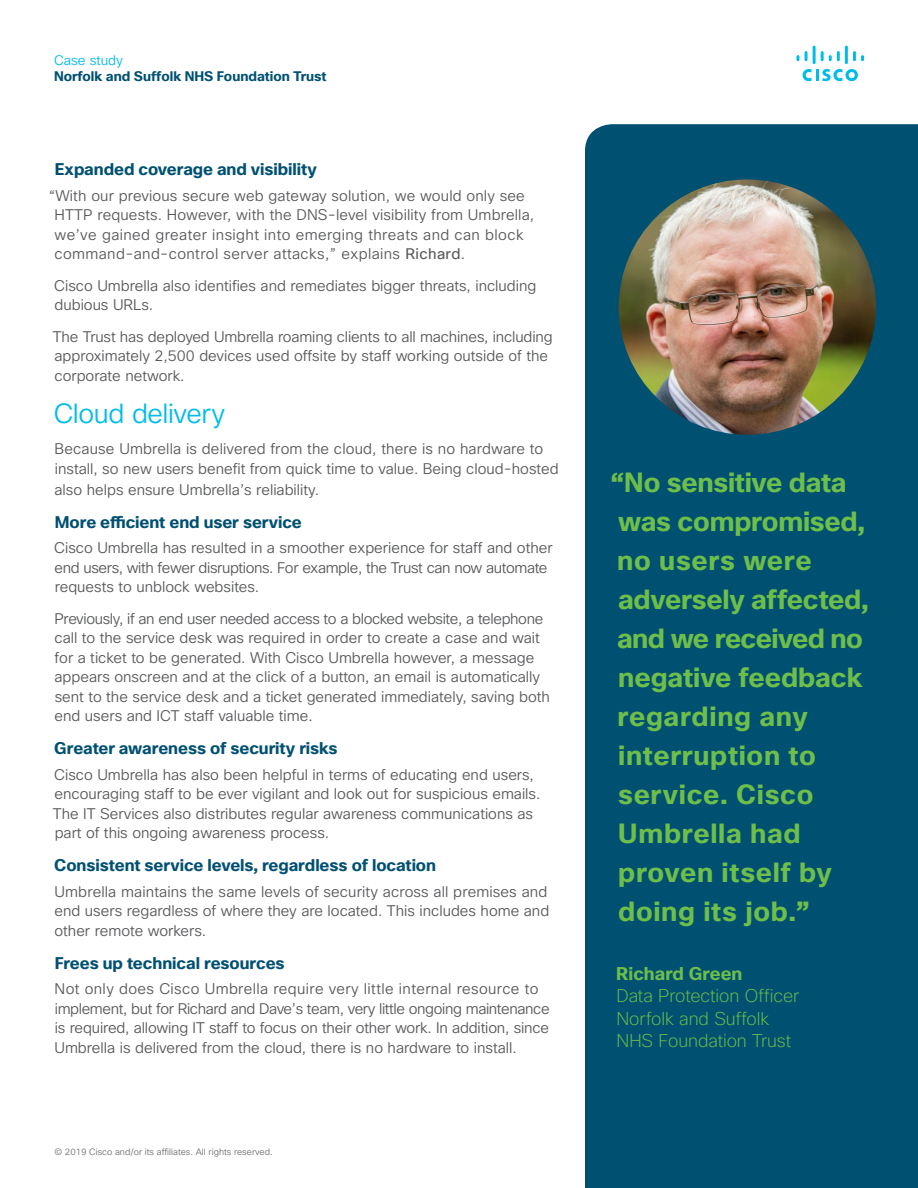
<style>
.page{position:relative;width:918px;height:1188px;background:#fff}
.page>*{position:absolute;margin:0;border:0;box-sizing:border-box;transform-origin:0 0}
.t1{font:700 27px/39px "Cisco Sans";letter-spacing:.01em;color:#6ebe4a}
.t2{font:300 27px "Cisco Sans";letter-spacing:-.015em;color:#00bceb}
.t3{font:200 18px/22.5px "Cisco Sans";letter-spacing:-.005em;color:#6ebe4a}
.t4{font:700 18px "Cisco Sans";letter-spacing:.005em;color:#6ebe4a}
.t5{font:700 16.5px "Cisco Sans";letter-spacing:-.005em;color:#005072}
.t6{font:300 15px/19.5px "Cisco Sans";color:#58595b}
.t7{font:700 13.5px "Cisco Sans";color:#005072}
.t8{font:300 13.5px "Cisco Sans";color:#00bceb}
.t9{font:300 9px "Cisco Sans";color:#6d6e71}
.s1{font-family:"Cisco Sans TT";font-weight:400}
</style>
<div class="page">
<svg style="left:803px;top:69px;width:55px;height:12px"></svg>
<svg style="left:797px;top:55px;width:2px;height:6px"></svg>
<svg style="left:805px;top:51px;width:3px;height:10px"></svg>
<hr style="left:813px;top:46px;width:3px;height:18px;background:#00bceb">
<svg style="left:821px;top:51px;width:19px;height:10px"></svg>
<hr style="left:845px;top:46px;width:3px;height:18px;background:#00bceb">
<svg style="left:853px;top:51px;width:11px;height:10px"></svg>
<div style="left:585px;top:124px;width:333px;height:1064px;background:#005072"></div>
<img style="left:619px;top:179px;width:257px;height:256px">
<p class="t8" style="left:54px;top:51px;width:71px">Case study</p>
<p class="t7" style="left:54px;top:67px;width:274px">Norfolk and Suffolk NHS Foundation Trust</p>
<p class="t5" style="left:55px;top:158px;width:264px">Expanded coverage and visibility</p>
<p class="t6" style="left:54px;top:186px;width:481px;text-indent:-6px">“With our previous secure web gateway solution, we would only see HTTP requests. However, with the DNS-level visibility from Umbrella, we’ve gained greater insight into emerging threats and can block command-and-control server attacks,” explains <span class="s1">Richard</span>.</p>
<p class="t6" style="left:54px;top:276px;width:484px">Cisco Umbrella also identifies and remediates bigger threats, including dubious URLs.</p>
<p class="t6" style="left:53px;top:327px;width:501px">The Trust has deployed Umbrella roaming clients to all machines, including approximately 2,500 devices used offsite by staff working outside of the corporate network.</p>
<h1 class="t2" style="left:54px;top:396px;width:173px">Cloud delivery</h1>
<p class="t6" style="left:55px;top:439px;width:506px;line-height:20.2px">Because Umbrella is delivered from the cloud, there is no hardware to install, so new users benefit from quick time to value. Being cloud-hosted also helps ensure Umbrella’s reliability.</p>
<p class="t5" style="left:55px;top:511px;width:249px">More efficient end user service</p>
<p class="t6" style="left:54px;top:538px;width:500px">Cisco Umbrella has resulted in a smoother experience for staff and other end users, with fewer disruptions. For example, the Trust can now automate requests to unblock websites.</p>
<p class="t6" style="left:55px;top:609px;width:497px">Previously, if an end user needed access to a blocked website, a telephone call to the service desk was required in order to create a case and wait for a ticket to be generated. With Cisco Umbrella however, a message appears onscreen and at the click of a button, an email is automatically sent to the service desk and a ticket generated immediately, saving both end users and ICT staff valuable time.</p>
<p class="t5" style="left:54px;top:737px;width:285px">Greater awareness of security risks</p>
<p class="t6" style="left:53px;top:765px;width:489px">Cisco Umbrella has also been helpful in terms of educating end users, encouraging staff to be ever vigilant and look out for suspicious emails.<br>The IT Services also distributes regular awareness communications as part of this ongoing awareness process.</p>
<p class="t5" style="left:54px;top:854px;width:383px">Consistent service levels, regardless of location</p>
<p class="t6" style="left:54px;top:882px;width:496px">Umbrella maintains the same levels of security across all premises and end users regardless of where they are located. This includes home and other remote workers.</p>
<p class="t5" style="left:55px;top:952px;width:231px">Frees up technical resources</p>
<p class="t6" style="left:54px;top:979px;width:497px">Not only does Cisco Umbrella require very little internal resource to implement, but for Richard and Dave’s team, very little ongoing maintenance is required, allowing IT staff to focus on their other work. In addition, since Umbrella is delivered from the cloud, there is no hardware to install.</p>
<p class="t9" style="left:54px;top:1146px;width:220px">© 2019 Cisco and/or its affiliates. All rights reserved.</p>
<h1 class="t1" style="left:610px;top:464px;width:259px">“No sensitive data was compromised, no users were adversely affected, and we received no negative feedback regarding any interruption to service. Cisco<br>Umbrella had proven itself by doing its job.”</h1>
<p class="t4" style="left:616px;top:961px;width:127px">Richard Green</p>
<p class="t3" style="left:616px;top:984px;width:184px">Data Protection Officer<br>Norfolk and Suffolk<br>NHS Foundation Trust</p>
</div>
